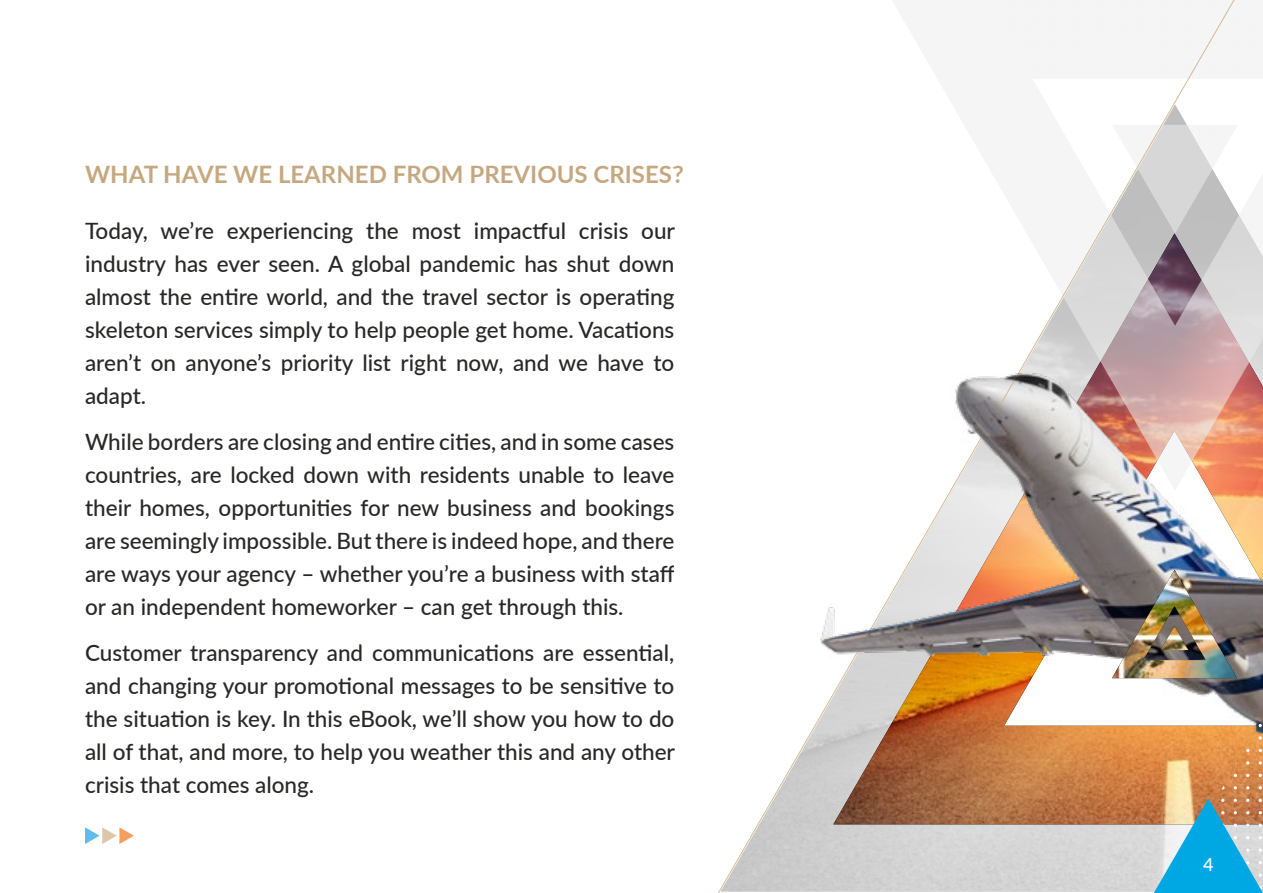
<style>
.page{position:relative;width:1263px;height:893px;background:#fff}
.page>*{position:absolute;margin:0;border:0;box-sizing:border-box;transform-origin:0 0}
.t1{font:700 24px "Lato";color:#c6a880}
.t2{font:500 22.5px/33px "Lato";color:#282827;text-align:justify}
.t3{font:500 18px "Lato";color:#fff}
</style>
<div class="page">
<svg style="left:1258px;top:736px;width:4px;height:4px"></svg>
<img style="left:718px;top:0;width:539px;height:893px">
<svg style="left:85px;top:827px;width:49px;height:17px"></svg>
<svg style="left:1154px;top:798px;width:109px;height:95px;background:#6db3c5"></svg>
<p class="t1" style="left:85px;top:156px;width:599px">WHAT HAVE WE LEARNED FROM PREVIOUS CRISES?</p>
<p class="t2" style="left:85px;top:214px;width:591px">Today, we’re experiencing the most impactful crisis our industry has ever seen. A global pandemic has shut down almost the entire world, and the travel sector is operating skeleton services simply to help people get home. Vacations aren’t on anyone’s priority list right now, and we have to adapt.</p>
<p class="t2" style="left:85px;top:424px;width:591px">While borders are closing and entire cities, and in some cases countries, are locked down with residents unable to leave their homes, opportunities for new business and bookings are seemingly impossible. But there is indeed hope, and there are ways your agency – whether you’re a business with staff or an independent homeworker – can get through this.</p>
<p class="t2" style="left:85px;top:635px;width:591px">Customer transparency and communications are essential, and changing your promotional messages to be sensitive to the situation is key. In this eBook, we’ll show you how to do all of that, and more, to help you weather this and any other crisis that comes along.</p>
<p class="t3" style="left:1203px;top:851px;width:12px">4</p>
</div>
